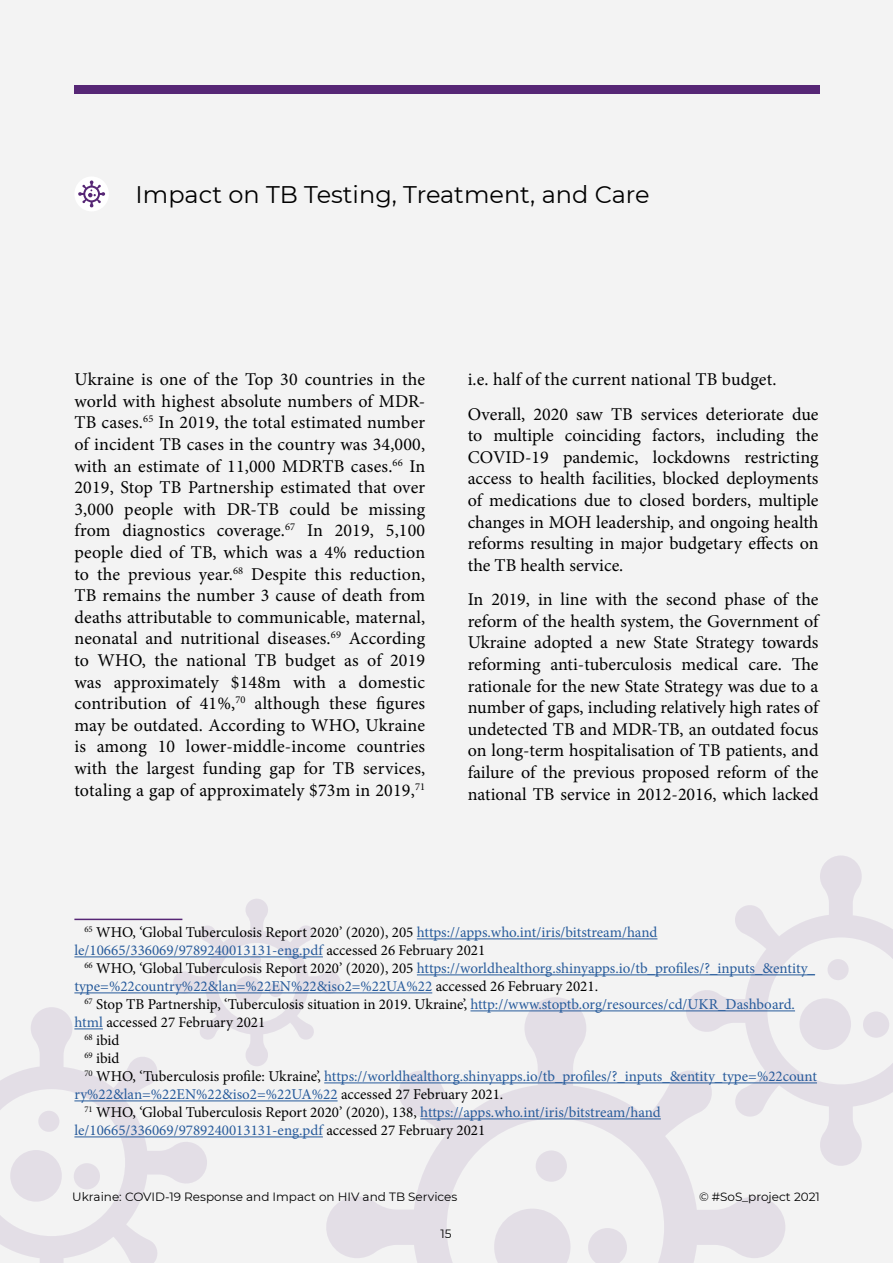
<style>
.page{position:relative;width:893px;height:1263px;background:#f3f3f3}
.page>*{position:absolute;margin:0;border:0;box-sizing:border-box;transform-origin:0 0}
.t1{font:24px "Montserrat";color:#000}
.t2{font:18px/21.6px "Minion Pro";color:#000;text-align:justify}
.t3{font:15px/18px "Minion Pro";color:#275b9b}
.t4{font:15px "Minion Pro";color:#000}
.t5{font:12px "Montserrat";color:#000}
.s1{color:#000}
.s2{color:#275b9b}
</style>
<div class="page">
<svg style="left:683px;top:855px;width:210px;height:311px"></svg>
<div style="left:827px;top:959px;width:22px;height:21px;background:#e3dee6;border-radius:50%"></div>
<div style="left:863px;top:1011px;width:26px;height:27px;background:#e3dee6;border-radius:50%"></div>
<div style="left:799px;top:998px;width:52px;height:52px;background:#e3dee6;border-radius:50%"></div>
<svg style="left:0;top:1007px;width:207px;height:256px"></svg>
<div style="left:38px;top:1111px;width:21px;height:21px;background:#e3dee6;border-radius:50%"></div>
<div style="left:74px;top:1163px;width:26px;height:26px;background:#e3dee6;border-radius:50%"></div>
<div style="left:10px;top:1150px;width:52px;height:52px;background:#e3dee6;border-radius:50%"></div>
<svg style="left:322px;top:997px;width:463px;height:266px"></svg>
<div style="left:536px;top:1150px;width:31px;height:32px;background:#e3dee6;border-radius:50%"></div>
<svg style="left:588px;top:1228px;width:39px;height:35px"></svg>
<svg style="left:494px;top:1208px;width:76px;height:55px"></svg>
<svg style="left:172px;top:899px;width:169px;height:169px"></svg>
<svg style="left:250px;top:954px;width:11px;height:12px"></svg>
<svg style="left:269px;top:983px;width:14px;height:14px"></svg>
<div style="left:234px;top:976px;width:28px;height:28px;background:#e3dee6;border-radius:50%"></div>
<hr style="left:74px;top:919px;width:108px;height:1px;background:#562675">
<hr style="left:417px;top:938px;width:240px;height:1px;background:#275b9b">
<hr style="left:74px;top:956px;width:249px;height:1px;background:#275b9b">
<hr style="left:417px;top:974px;width:398px;height:1px;background:#275b9b">
<hr style="left:74px;top:992px;width:358px;height:1px;background:#275b9b">
<hr style="left:470px;top:1010px;width:325px;height:1px;background:#275b9b">
<svg style="left:74px;top:1028px;width:29px;height:1px"></svg>
<hr style="left:324px;top:1082px;width:493px;height:1px;background:#275b9b">
<hr style="left:74px;top:1100px;width:264px;height:1px;background:#275b9b">
<hr style="left:420px;top:1118px;width:241px;height:1px;background:#275b9b">
<hr style="left:74px;top:1136px;width:249px;height:1px;background:#275b9b">
<div style="left:74px;top:176px;width:35px;height:35px;background:#fff;border-radius:50%"></div>
<svg style="left:78px;top:180px;width:27px;height:28px"></svg>
<div style="left:74px;top:85px;width:746px;height:9px;background:#562675"></div>
<h1 class="t1" style="left:136px;top:178px;width:516px">Impact on TB Testing, Treatment, and Care</h1>
<p class="t2" style="left:74px;top:369px;width:352px">Ukraine is one of the Top 30 countries in the world with highest absolute numbers of MDR-TB cases.<sup>65</sup> In 2019, the total estimated number of incident TB cases in the country was 34,000, with an estimate of 11,000 MDRTB cases.<sup>66</sup> In 2019, Stop TB Partnership estimated that over 3,000 people with DR-TB could be missing from diagnostics coverage.<sup>67</sup> In 2019, 5,100 people died of TB, which was a 4% reduction to the previous year.<sup>68</sup> Despite this reduction, TB remains the number 3 cause of death from deaths attributable to communicable, maternal, neonatal and nutritional diseases.<sup>69</sup> According to WHO, the national TB budget as of 2019 was approximately $148m with a domestic contribution of 41%,<sup>70</sup> although these figures may be outdated. According to WHO, Ukraine is among 10 lower-middle-income countries with the largest funding gap for TB services, totaling a gap of approximately $73m in 2019,<sup>71</sup></p>
<p class="t2" style="left:468px;top:362px;width:352px;line-height:34.3px">i.e. half of the current national TB budget.<br>Overall, 2020 saw TB services deteriorate due</p>
<p class="t2" style="left:468px;top:425px;width:352px">to multiple coinciding factors, including the COVID-19 pandemic, lockdowns restricting access to health facilities, blocked deployments of medications due to closed borders, multiple changes in MOH leadership, and ongoing health reforms resulting in major budgetary effects on the TB health service.</p>
<p class="t2" style="left:468px;top:589px;width:352px">In 2019, in line with the second phase of the reform of the health system, the Government of Ukraine adopted a new State Strategy towards reforming anti-tuberculosis medical care. The rationale for the new State Strategy was due to a number of gaps, including relatively high rates of undetected TB and MDR-TB, an outdated focus on long-term hospitalisation of TB patients, and failure of the previous proposed reform of the national TB service in 2012-2016, which lacked</p>
<p class="t3" style="left:74px;top:924px;width:585px;text-indent:10px"><sup>65</sup> <span class="s1">WHO, ‘Global Tuberculosis Report 2020’ (2020), 205</span> https://apps.who.int/iris/bitstream/hand le/10665/336069/9789240013131-eng.pdf <span class="s1">accessed 26 February 2021</span></p>
<p class="t3" style="left:74px;top:960px;width:742px;text-indent:10px"><sup>66</sup> <span class="s1">WHO, ‘Global Tuberculosis Report 2020’ (2020), 205</span> https://worldhealthorg.shinyapps.io/tb_profiles/?_inputs_&amp;entity_ type=%22country%22&amp;lan=%22EN%22&amp;iso2=%22UA%22 <span class="s1">accessed 26 February 2021.</span></p>
<p class="t4" style="left:84px;top:994px;width:712px"><sup>67</sup> Stop TB Partnership, ‘Tuberculosis situation in 2019. Ukraine’, <span class="s2">http://www.stoptb.org/resources/cd/UKR_Dashboard.</span></p>
<p class="t4" style="left:74px;top:1012px;width:192px"><span class="s2">html</span> accessed 27 February 2021</p>
<p class="t4" style="left:84px;top:1030px;width:37px"><sup>68</sup> ibid</p>
<p class="t4" style="left:84px;top:1048px;width:37px"><sup>69</sup> ibid</p>
<p class="t3" style="left:84px;top:1068px;width:734px"><sup>70</sup> <span class="s1">WHO, ‘Tuberculosis profile: Ukraine’,</span> https://worldhealthorg.shinyapps.io/tb_profiles/?_inputs_&amp;entity_type=%22count</p>
<p class="t3" style="left:74px;top:1086px;width:430px">ry%22&amp;lan=%22EN%22&amp;iso2=%22UA%22 <span class="s1">accessed 27 February 2021.</span></p>
<p class="t4" style="left:84px;top:1102px;width:578px"><sup>71</sup> WHO, ‘Global Tuberculosis Report 2020’ (2020), 138, <span class="s2">https://apps.who.int/iris/bitstream/hand</span></p>
<p class="t3" style="left:74px;top:1122px;width:412px">le/10665/336069/9789240013131-eng.pdf <span class="s1">accessed 27 February 2021</span></p>
<p class="t5" style="left:72px;top:1189px;width:387px">Ukraine: COVID-19 Response and Impact on HIV and TB Services</p>
<p class="t5" style="left:699px;top:1189px;width:122px">© #SoS_project 2021</p>
<p class="t5" style="left:440px;top:1225px;width:13px">15</p>
</div>
